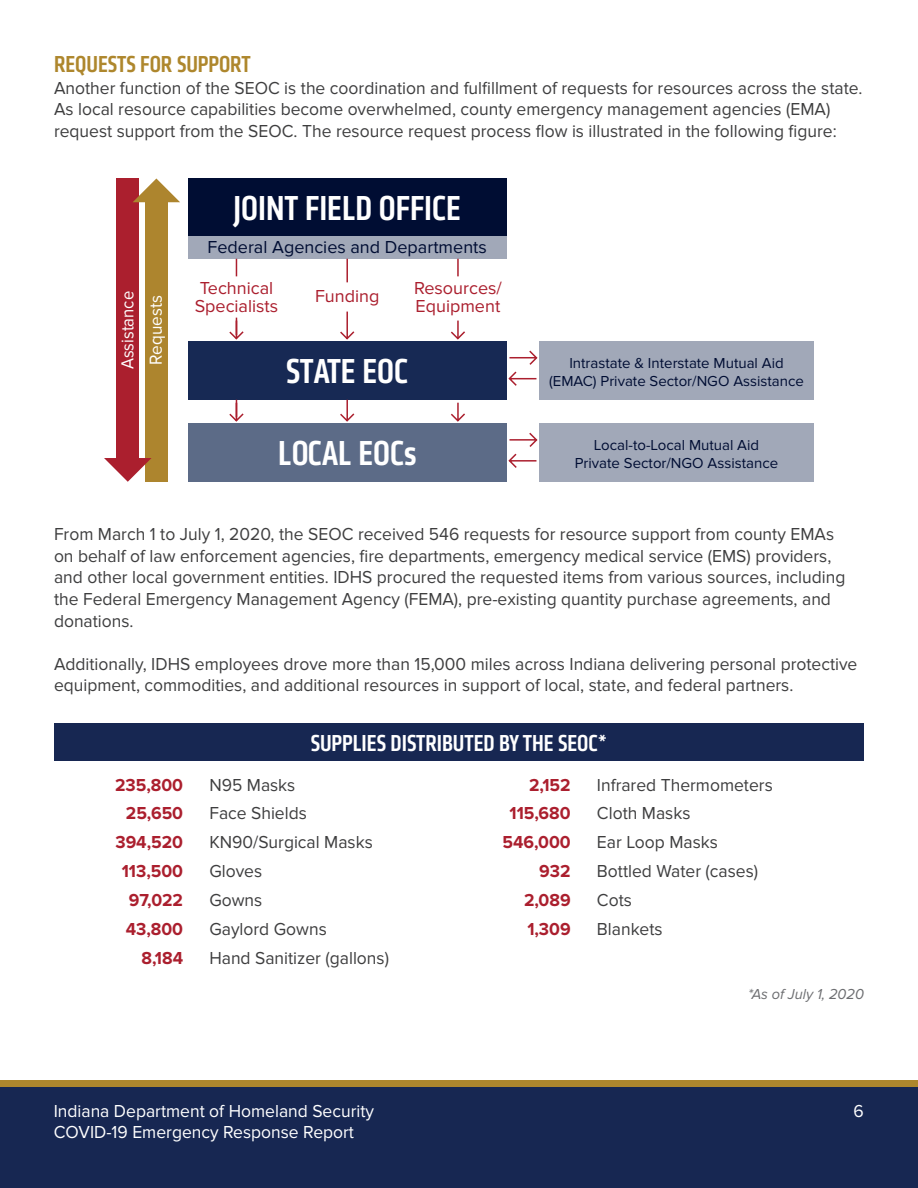
<style>
.page{position:relative;width:918px;height:1188px;background:#fff}
.page>*{position:absolute;margin:0;border:0;box-sizing:border-box;transform-origin:0 0}
.t1{font:500 condensed 36px "Klavika";color:#fff}
.t2{font:500 condensed 24px "Klavika";color:#fff}
.t3{font:500 condensed 24px "Klavika";color:#ae872d}
.t4{font:18px/21.6px "Proxima Nova";color:#3e3e3f}
.t5{font:700 18px "Proxima Nova";color:#ab1f2e}
.t6{font:18px "Proxima Nova";color:#fff}
.t7{font:18px/18px "Proxima Nova";color:#ab1f2e}
.t8{font:18px "Proxima Nova";color:#000d33}
.t9{font:18px "Proxima Nova";color:#fff;scale:.92 1}
.t10{font:18px "Proxima Nova";color:#fff;scale:.95 1}
.t11{font:15px/18px "Proxima Nova";color:#000d33;text-align:center}
.t12{font:italic 15px "Proxima Nova";color:#6c6d70}
</style>
<div class="page">
<div style="left:188px;top:342px;width:318px;height:58px;background:#172954"></div>
<div style="left:188px;top:178px;width:318px;height:59px;background:#000d33"></div>
<div style="left:188px;top:424px;width:318px;height:58px;background:#5c6b87"></div>
<div style="left:188px;top:237px;width:318px;height:22px;background:#a1a8b8"></div>
<div style="left:539px;top:342px;width:275px;height:58px;background:#a1a8b8"></div>
<div style="left:117px;top:178px;width:22px;height:285px;background:#ab1f2e"></div>
<div style="left:539px;top:424px;width:275px;height:58px;background:#a1a8b8"></div>
<svg style="left:228px;top:257px;width:310px;height:213px"></svg>
<div style="left:145px;top:202px;width:22px;height:280px;background:#ad852e"></div>
<svg style="left:133px;top:178px;width:47px;height:24px"></svg>
<svg style="left:104px;top:458px;width:48px;height:24px"></svg>
<div style="left:0;top:1080px;width:918px;height:100px;background:#ae872d"></div>
<div style="left:0;top:1088px;width:918px;height:100px;background:#172752"></div>
<div style="left:54px;top:723px;width:810px;height:38px;background:#172752"></div>
<p class="t3" style="left:54px;top:49px;width:198px">REQUESTS FOR SUPPORT</p>
<p class="t4" style="left:54px;top:77px;width:810px">Another function of the SEOC is the coordination and fulfillment of requests for resources across the state.<br>As local resource capabilities become overwhelmed, county emergency management agencies (EMA) request support from the SEOC. The resource request process flow is illustrated in the following figure:</p>
<h1 class="t1" style="left:233px;top:185px;width:229px">JOINT FIELD OFFICE</h1>
<p class="t8" style="left:208px;top:237px;width:281px">Federal Agencies and Departments</p>
<p class="t9" style="left:117px;top:369px;width:87px;rotate:-90deg">Assistance</p>
<p class="t7" style="left:195px;top:279px;width:85px">Technical<br>Specialists</p>
<p class="t7" style="left:315px;top:287px;width:66px">Funding</p>
<p class="t7" style="left:414px;top:279px;width:89px">Resources/<br>Equipment</p>
<p class="t10" style="left:146px;top:365px;width:75px;rotate:-90deg">Requests</p>
<h1 class="t1" style="left:286px;top:348px;width:124px">STATE EOC</h1>
<h1 class="t1" style="left:278px;top:431px;width:140px">LOCAL EOCs</h1>
<p class="t11" style="left:549px;top:354px;width:256px">Intrastate &amp; Interstate Mutual Aid (EMAC) Private Sector/NGO Assistance</p>
<p class="t11" style="left:575px;top:436px;width:205px">Local-to-Local Mutual Aid<br>Private Sector/NGO Assistance</p>
<p class="t4" style="left:54px;top:524px;width:793px">From March 1 to July 1, 2020, the SEOC received 546 requests for resource support from county EMAs on behalf of law enforcement agencies, fire departments, emergency medical service (EMS) providers, and other local government entities. IDHS procured the requested items from various sources, including the Federal Emergency Management Agency (FEMA), pre-existing quantity purchase agreements, and donations.</p>
<p class="t4" style="left:54px;top:653px;width:805px">Additionally, IDHS employees drove more than 15,000 miles across Indiana delivering personal protective equipment, commodities, and additional resources in support of local, state, and federal partners.</p>
<p class="t2" style="left:311px;top:727px;width:298px">SUPPLIES DISTRIBUTED BY THE SEOC*</p>
<p class="t4" style="left:209px;top:774px;width:88px">N95 Masks</p>
<p class="t4" style="left:597px;top:774px;width:177px">Infrared Thermometers</p>
<p class="t5" style="left:115px;top:774px;width:70px">235,800</p>
<p class="t5" style="left:529px;top:774px;width:43px">2,152</p>
<p class="t4" style="left:209px;top:803px;width:99px">Face Shields</p>
<p class="t4" style="left:597px;top:803px;width:95px">Cloth Masks</p>
<p class="t5" style="left:126px;top:803px;width:59px">25,650</p>
<p class="t5" style="left:510px;top:803px;width:63px">115,680</p>
<p class="t5" style="left:115px;top:832px;width:69px">394,520</p>
<p class="t4" style="left:209px;top:832px;width:165px">KN90/Surgical Masks</p>
<p class="t5" style="left:502px;top:832px;width:70px">546,000</p>
<p class="t4" style="left:597px;top:832px;width:122px">Ear Loop Masks</p>
<p class="t4" style="left:209px;top:861px;width:54px">Gloves</p>
<p class="t4" style="left:597px;top:861px;width:163px">Bottled Water (cases)</p>
<p class="t5" style="left:122px;top:861px;width:63px">113,500</p>
<p class="t5" style="left:539px;top:861px;width:33px">932</p>
<p class="t5" style="left:129px;top:890px;width:56px">97,022</p>
<p class="t4" style="left:209px;top:890px;width:54px">Gowns</p>
<p class="t5" style="left:524px;top:890px;width:48px">2,089</p>
<p class="t4" style="left:597px;top:890px;width:37px">Cots</p>
<p class="t5" style="left:126px;top:919px;width:59px">43,800</p>
<p class="t4" style="left:209px;top:918px;width:119px">Gaylord Gowns</p>
<p class="t5" style="left:527px;top:919px;width:45px">1,309</p>
<p class="t4" style="left:597px;top:918px;width:67px">Blankets</p>
<p class="t5" style="left:142px;top:947px;width:43px">8,184</p>
<p class="t4" style="left:209px;top:947px;width:181px">Hand Sanitizer (gallons)</p>
<p class="t12" style="left:748px;top:986px;width:117px">*As of July 1, 2020</p>
<p class="t6" style="left:54px;top:1100px;width:322px">Indiana Department of Homeland Security</p>
<p class="t6" style="left:853px;top:1100px;width:12px">6</p>
<p class="t6" style="left:54px;top:1122px;width:302px">COVID-19 Emergency Response Report</p>
</div>
